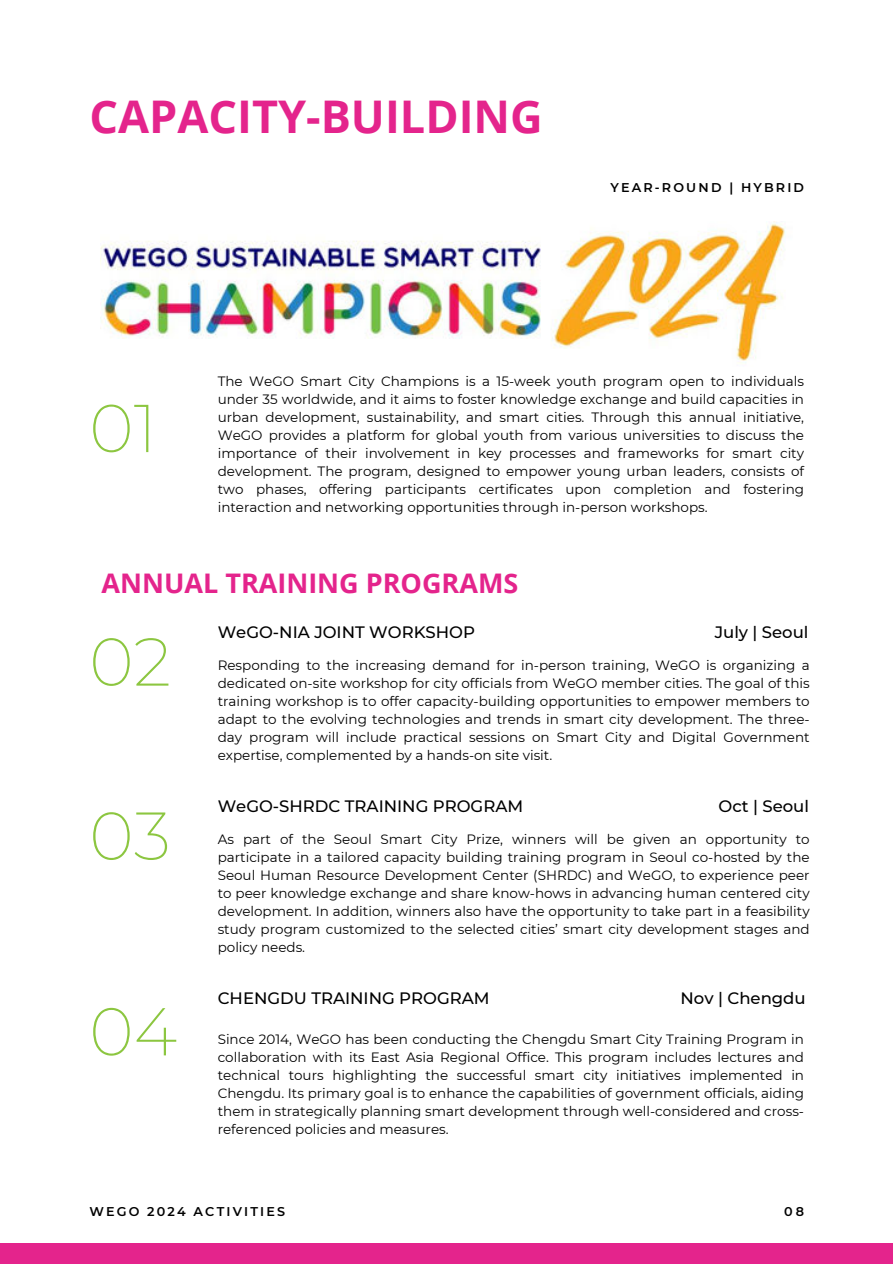
<style>
.page{position:relative;width:893px;height:1264px;background:#fff}
.page>*{position:absolute;margin:0;border:0;box-sizing:border-box;transform-origin:0 0}
.t1{font:200 67.5px "Montserrat";color:#8cc640}
.t2{font:700 45px "Open Sans";color:#e4248c}
.t3{font:700 27px "Open Sans";color:#e4248c}
.t4{font:500 16.5px "Montserrat";color:#000}
.t5{font:13.5px/18px "Montserrat";color:#000;text-align:justify}
.t6{font:600 12.75px "Montserrat";letter-spacing:.17em;color:#000}
</style>
<div class="page">
<div style="left:0;top:1243px;width:892px;height:20px;background:#e4248c"></div>
<img style="left:100px;top:221px;width:686px;height:142px">
<h2 class="t2" style="left:89px;top:85px;width:455px">CAPACITY-BUILDING</h2>
<p class="t6" style="left:610px;top:179px;width:195px">YEAR-ROUND | HYBRID</p>
<h1 class="t1" style="left:89px;top:383px;width:69px">01</h1>
<p class="t5" style="left:218px;top:372px;width:588px">The WeGO Smart City Champions is a 15-week youth program open to individuals under 35 worldwide, and it aims to foster knowledge exchange and build capacities in urban development, sustainability, and smart cities. Through this annual initiative, WeGO provides a platform for global youth from various universities to discuss the importance of their involvement in key processes and frameworks for smart city development. The program, designed to empower young urban leaders, consists of two phases, offering participants certificates upon completion and fostering interaction and networking opportunities through in-person workshops.</p>
<h3 class="t3" style="left:102px;top:564px;width:418px">ANNUAL TRAINING PROGRAMS</h3>
<p class="t4" style="left:218px;top:620px;width:259px">WeGO-NIA JOINT WORKSHOP</p>
<p class="t4" style="left:714px;top:620px;width:95px">July | Seoul</p>
<h1 class="t1" style="left:89px;top:616px;width:83px">02</h1>
<p class="t5" style="left:218px;top:655px;width:593px">Responding to the increasing demand for in-person training, WeGO is organizing a dedicated on-site workshop for city officials from WeGO member cities. The goal of this training workshop is to offer capacity-building opportunities to empower members to adapt to the evolving technologies and trends in smart city development. The three&shy;day program will include practical sessions on Smart City and Digital Government expertise, complemented by a hands-on site visit.</p>
<h1 class="t1" style="left:89px;top:790px;width:83px">03</h1>
<h1 class="t1" style="left:89px;top:986px;width:89px">04</h1>
<p class="t4" style="left:218px;top:794px;width:307px">WeGO-SHRDC TRAINING PROGRAM</p>
<p class="t4" style="left:718px;top:794px;width:92px">Oct | Seoul</p>
<p class="t5" style="left:218px;top:829px;width:593px">As part of the Seoul Smart City Prize, winners will be given an opportunity to participate in a tailored capacity building training program in Seoul co-hosted by the Seoul Human Resource Development Center (SHRDC) and WeGO, to experience peer to peer knowledge exchange and share know-hows in advancing human centered city development. In addition, winners also have the opportunity to take part in a feasibility study program customized to the selected cities’ smart city development stages and policy needs.</p>
<p class="t4" style="left:218px;top:986px;width:273px">CHENGDU TRAINING PROGRAM</p>
<p class="t4" style="left:680px;top:986px;width:127px">Nov | Chengdu</p>
<p class="t5" style="left:218px;top:1029px;width:588px">Since 2014, WeGO has been conducting the Chengdu Smart City Training Program in collaboration with its East Asia Regional Office. This program includes lectures and technical tours highlighting the successful smart city initiatives implemented in Chengdu. Its primary goal is to enhance the capabilities of government officials, aiding them in strategically planning smart development through well-considered and cross&shy;referenced policies and measures.</p>
<p class="t6" style="left:89px;top:1202px;width:197px">WEGO 2024 ACTIVITIES</p>
<p class="t6" style="left:784px;top:1202px;width:21px">08</p>
</div>
